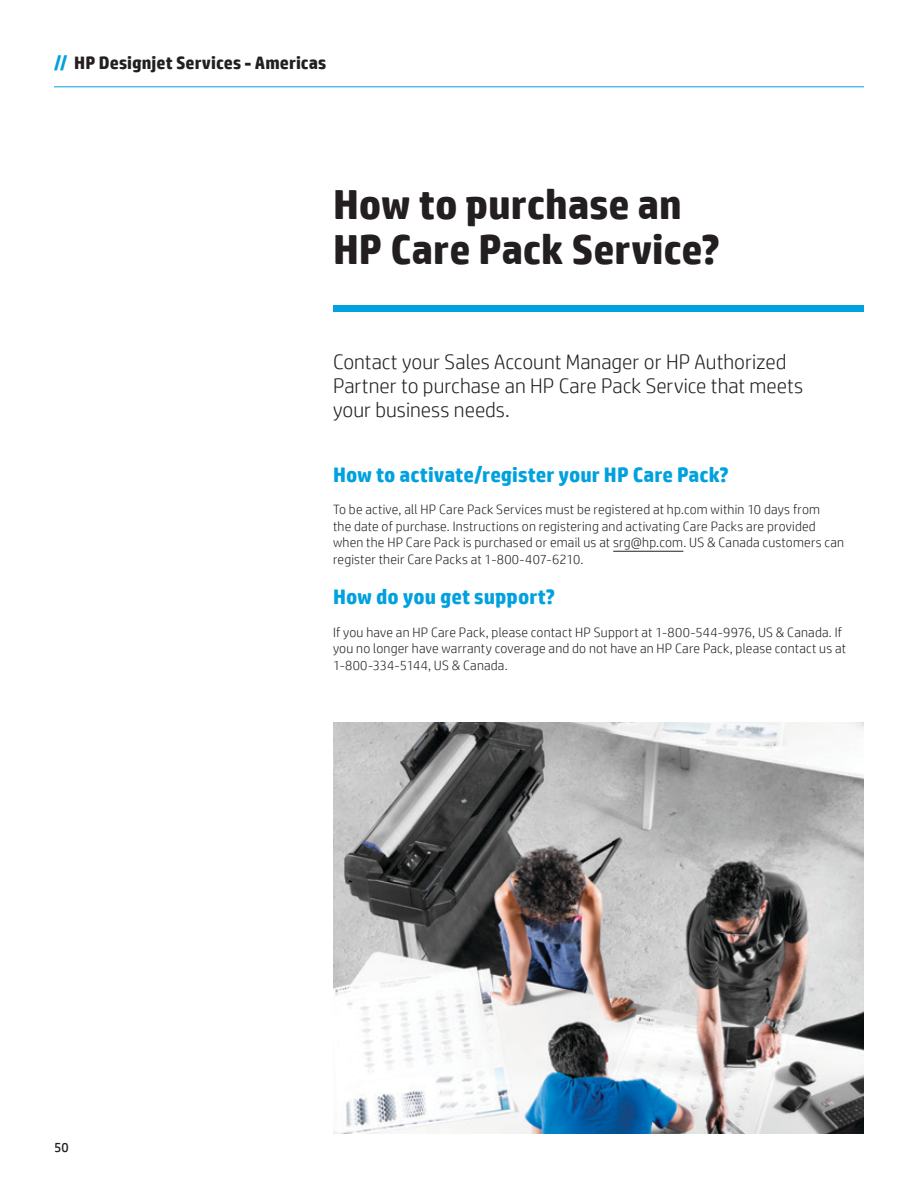
<style>
.page{position:relative;width:918px;height:1188px;background:#fff}
.page>*{position:absolute;margin:0;border:0;box-sizing:border-box;transform-origin:0 0}
.t1{font:700 42px/45px "HP Simplified";color:#231f20}
.t2{font:300 21px/24px "HP Simplified";color:#231f20}
.t3{font:700 21px "HP Simplified";color:#00a1de}
.t4{font:700 18px "HP Simplified";letter-spacing:.005em;color:#231f20}
.t5{font:300 13.5px/16.5px "HP Simplified";letter-spacing:.015em;color:#231f20}
.t6{font:13.5px "HP Simplified";color:#231f20}
.s1{color:#00a1de}
</style>
<div class="page">
<hr style="left:54px;top:87px;width:810px;height:1px;background:#00a1de">
<img style="left:333px;top:723px;width:531px;height:411px">
<hr style="left:613px;top:551px;width:70px;height:1px;background:#231f20">
<div style="left:333px;top:306px;width:531px;height:6px;background:#00a1de"></div>
<h3 class="t4" style="left:54px;top:51px;width:274px"><span class="s1">//</span> HP Designjet Services - Americas</h3>
<h1 class="t1" style="left:333px;top:182px;width:388px">How to purchase an<br>HP Care Pack Service?</h1>
<h2 class="t2" style="left:333px;top:349px;width:472px">Contact your Sales Account Manager or HP Authorized<br>Partner to purchase an HP Care Pack Service that meets your business needs.</h2>
<p class="t6" style="left:54px;top:1139px;width:16px">50</p>
<h2 class="t3" style="left:333px;top:461px;width:397px">How to activate/register your HP Care Pack?</h2>
<p class="t5" style="left:333px;top:501px;width:513px">To be active, all HP Care Pack Services must be registered at hp.com within 10 days from<br>the date of purchase. Instructions on registering and activating Care Packs are provided when the HP Care Pack is purchased or email us at srg@hp.com. US &amp; Canada customers can register their Care Packs at 1-800-407-6210.</p>
<h2 class="t3" style="left:333px;top:583px;width:223px">How do you get support?</h2>
<p class="t5" style="left:333px;top:624px;width:515px">If you have an HP Care Pack, please contact HP Support at 1-800-544-9976, US &amp; Canada. If you no longer have warranty coverage and do not have an HP Care Pack, please contact us at<br>1-800-334-5144, US &amp; Canada.</p>
</div>
